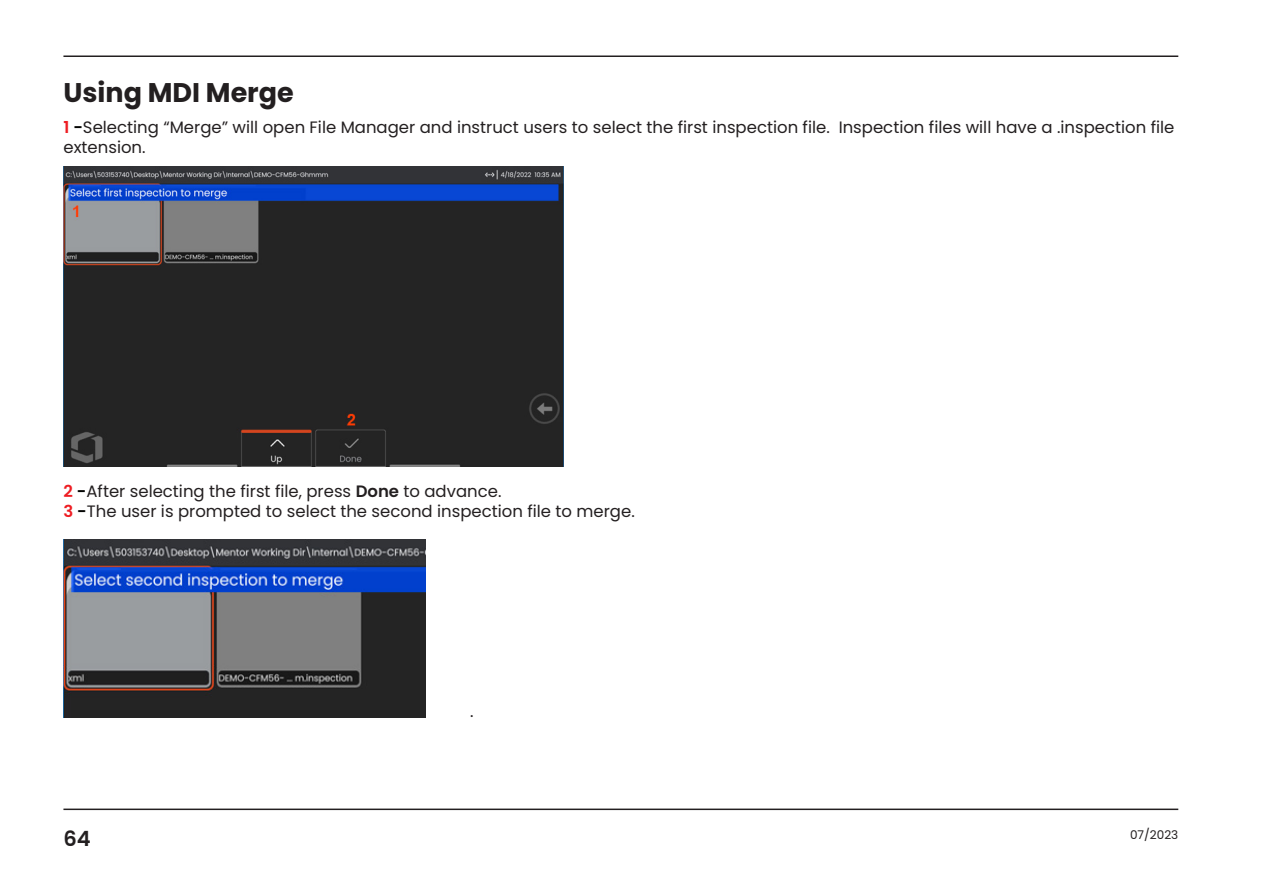
<style>
.page{position:relative;width:1263px;height:893px;background:#fff}
.page>*{position:absolute;margin:0;border:0;box-sizing:border-box;transform-origin:0 0}
.Heading{font:700 27px "Poppins";color:#231f20}
.t1{font:600 21px "Poppins";color:#231f20}
.Content{font:16.5px/19.8px "Poppins";color:#231f20}
.content{font:16.5px "Poppins";color:#231f20}
.t2{font:12px "Poppins";color:#231f20}
.s1{font-weight:600;color:#ee1d23}
.s2{font-weight:600;color:#040503}
.s3{font-weight:600}
</style>
<div class="page">
<hr style="left:63px;top:55px;width:1115px;height:2px;background:#231f20">
<hr style="left:63px;top:809px;width:1115px;height:1px;background:#231f20">
<img style="left:63px;top:167px;width:501px;height:299px">
<img style="left:63px;top:540px;width:362px;height:177px">
<p class="Heading" style="left:63px;top:77px;width:232px">Using MDI Merge</p>
<p class="Content" style="left:63px;top:117px;width:1112px"><span class="s1">1</span> <span class="s2">-</span>Selecting “Merge” will open File Manager and instruct users to select the first inspection file. Inspection files will have a .inspection file extension.</p>
<p class="content" style="left:63px;top:482px;width:439px"><span class="s1">2</span> <span class="s2">-</span>After selecting the first file, press <span class="s3">Done</span> to advance.</p>
<p class="content" style="left:63px;top:501px;width:573px"><span class="s1">3</span> <span class="s2">-</span>The user is prompted to select the second inspection file to merge.</p>
<p class="content" style="left:470px;top:702px;width:5px">.</p>
<p class="t1" style="left:63px;top:826px;width:29px">64</p>
<p class="t2" style="left:1130px;top:828px;width:50px">07/2023</p>
</div>
